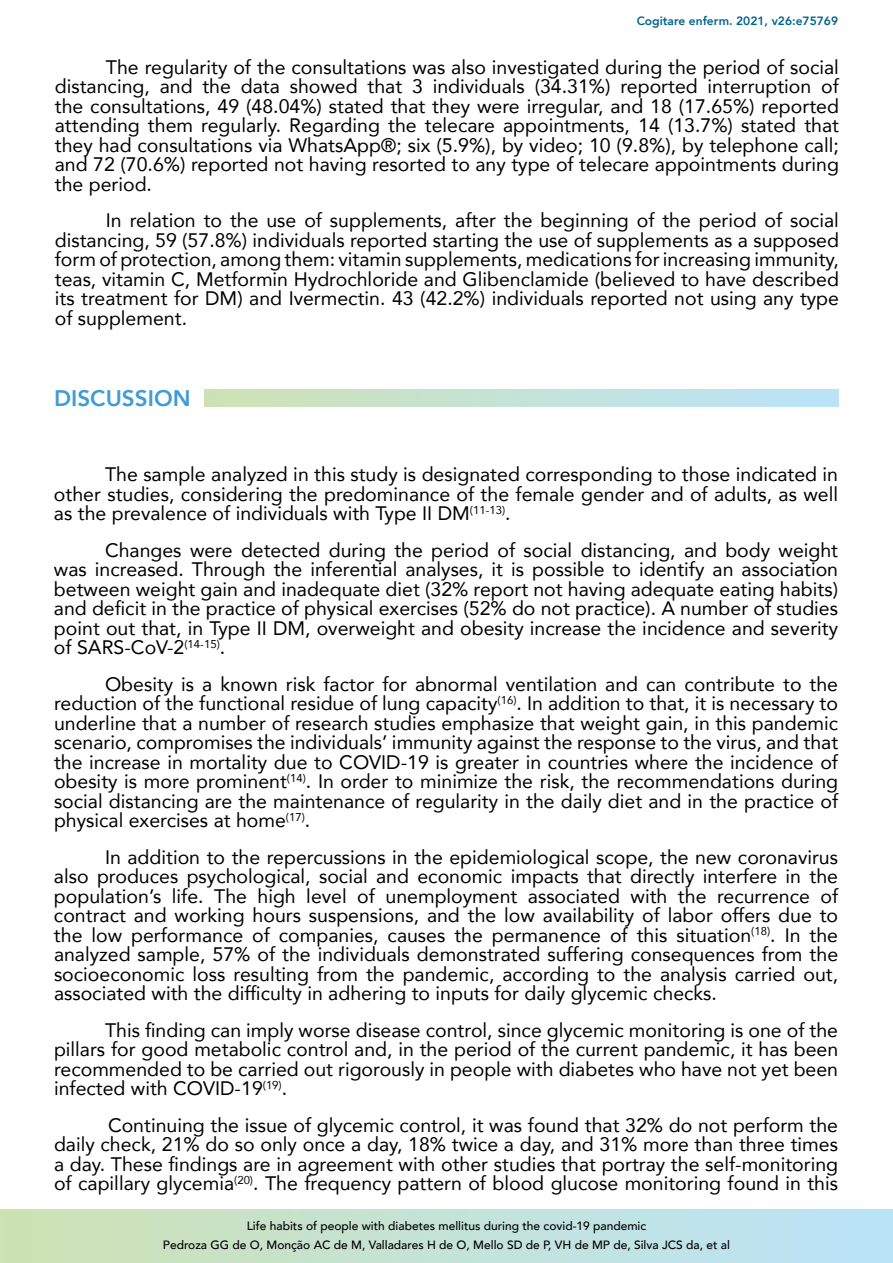
<style>
.page{position:relative;width:893px;height:1263px;background:#fff}
.page>*{position:absolute;margin:0;border:0;box-sizing:border-box;transform-origin:0 0}
.t1{font:800 22.5px "Avenir";color:#409cd4}
.t2{font:19.5px/19.5px "Avenir";color:#000;text-align:justify}
.t3{font:500 12px/18.6px "Avenir";color:#000;text-align:center}
.t4{font:800 12px "Avenir";color:#00658f}
</style>
<div class="page">
<div style="left:204px;top:390px;width:635px;height:16px;background:linear-gradient(to right,#cee2b4,#bae3fb)"></div>
<svg style="left:0;top:1209px;width:893px;height:54px;background:#c4e2d6"></svg>
<p class="t4" style="left:637px;top:12px;width:203px">Cogitare enferm. 2021, v26:e75769</p>
<p class="t2" style="left:55px;top:56px;width:786px;text-indent:51px">The regularity of the consultations was also investigated during the period of social distancing, and the data showed that 3 individuals (34.31%) reported interruption of the consultations, 49 (48.04%) stated that they were irregular, and 18 (17.65%) reported attending them regularly. Regarding the telecare appointments, 14 (13.7%) stated that they had consultations via WhatsApp®; six (5.9%), by video; 10 (9.8%), by telephone call; and 72 (70.6%) reported not having resorted to any type of telecare appointments during the period.</p>
<p class="t2" style="left:55px;top:210px;width:786px;text-indent:51px">In relation to the use of supplements, after the beginning of the period of social distancing, 59 (57.8%) individuals reported starting the use of supplements as a supposed form of protection, among them: vitamin supplements, medications for increasing immunity, teas, vitamin C, Metformin Hydrochloride and Glibenclamide (believed to have described its treatment for DM) and Ivermectin. 43 (42.2%) individuals reported not using any type of supplement.</p>
<p class="t1" style="left:54px;top:381px;width:138px">DISCUSSION</p>
<p class="t2" style="left:54px;top:464px;width:786px;text-indent:51px">The sample analyzed in this study is designated corresponding to those indicated in other studies, considering the predominance of the female gender and of adults, as well as the prevalence of individuals with Type II DM<sup>(11-13)</sup>.</p>
<p class="t2" style="left:54px;top:539px;width:786px;text-indent:51px">Changes were detected during the period of social distancing, and body weight was increased. Through the inferential analyses, it is possible to identify an association between weight gain and inadequate diet (32% report not having adequate eating habits) and deficit in the practice of physical exercises (52% do not practice). A number of studies point out that, in Type II DM, overweight and obesity increase the incidence and severity of SARS-CoV-2<sup>(14-15)</sup>.</p>
<p class="t2" style="left:54px;top:673px;width:786px;text-indent:51px">Obesity is a known risk factor for abnormal ventilation and can contribute to the reduction of the functional residue of lung capacity<sup>(16)</sup>. In addition to that, it is necessary to underline that a number of research studies emphasize that weight gain, in this pandemic scenario, compromises the individuals’ immunity against the response to the virus, and that the increase in mortality due to COVID-19 is greater in countries where the incidence of obesity is more prominent<sup>(14)</sup>. In order to minimize the risk, the recommendations during social distancing are the maintenance of regularity in the daily diet and in the practice of physical exercises at home<sup>(17)</sup>.</p>
<p class="t2" style="left:54px;top:846px;width:786px;text-indent:51px">In addition to the repercussions in the epidemiological scope, the new coronavirus also produces psychological, social and economic impacts that directly interfere in the population’s life. The high level of unemployment associated with the recurrence of contract and working hours suspensions, and the low availability of labor offers due to the low performance of companies, causes the permanence of this situation<sup>(18)</sup>. In the analyzed sample, 57% of the individuals demonstrated suffering consequences from the socioeconomic loss resulting from the pandemic, according to the analysis carried out, associated with the difficulty in adhering to inputs for daily glycemic checks.</p>
<p class="t2" style="left:54px;top:1019px;width:786px;text-indent:51px">This finding can imply worse disease control, since glycemic monitoring is one of the pillars for good metabolic control and, in the period of the current pandemic, it has been recommended to be carried out rigorously in people with diabetes who have not yet been infected with COVID-19<sup>(19)</sup>.</p>
<p class="t2" style="left:54px;top:1114px;width:786px;text-indent:54px">Continuing the issue of glycemic control, it was found that 32% do not perform the daily check, 21% do so only once a day, 18% twice a day, and 31% more than three times a day. These findings are in agreement with other studies that portray the self-monitoring of capillary glycemia<sup>(20)</sup>. The frequency pattern of blood glucose monitoring found in this</p>
<p class="t3" style="left:163px;top:1216px;width:569px">Life habits of people with diabetes mellitus during the covid-19 pandemic<br>Pedroza GG de O, Monção AC de M, Valladares H de O, Mello SD de P, VH de MP de, Silva JCS da, et al</p>
</div>
